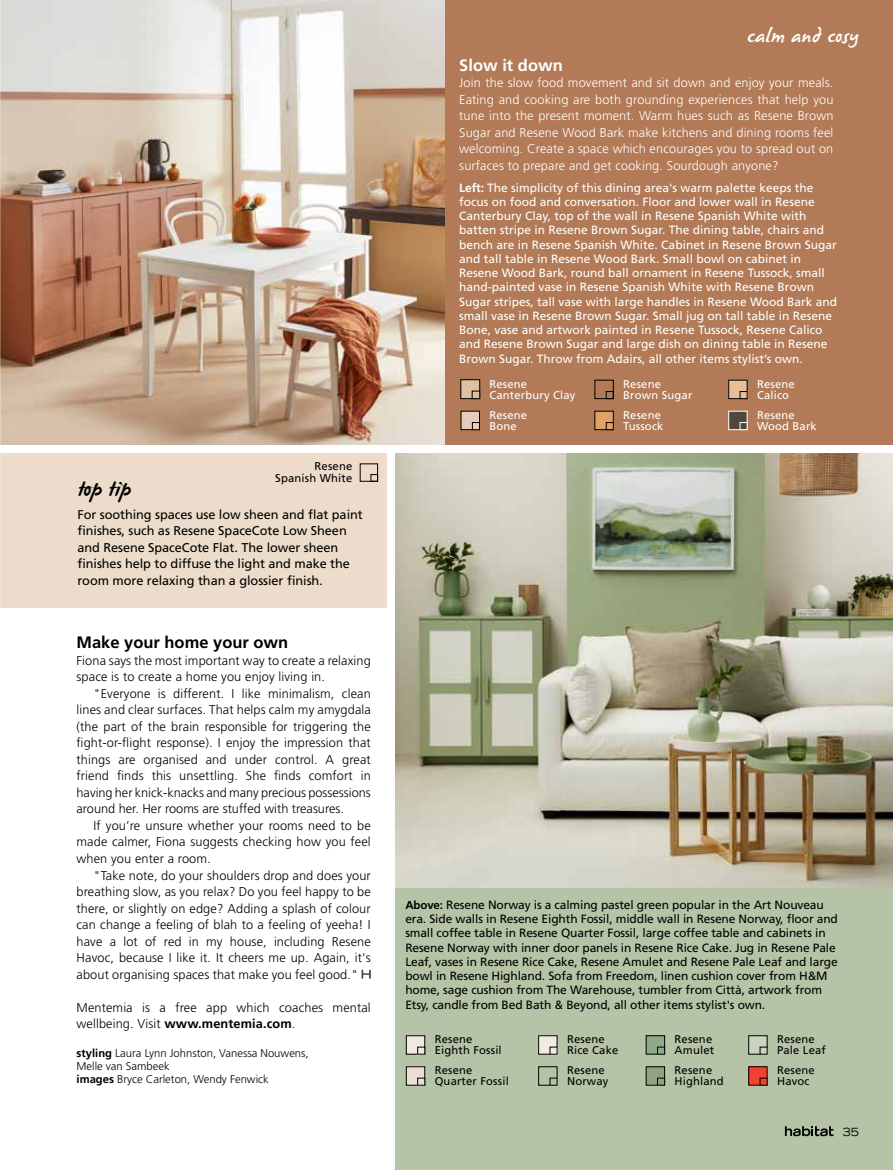
<style>
.page{position:relative;width:893px;height:1170px;background:#fff}
.page>*{position:absolute;margin:0;border:0;box-sizing:border-box;transform-origin:0 0}
.t1{font:22.5px "James Paul";letter-spacing:-.01em;color:#000}
.t2{font:19.5px "James Paul";letter-spacing:.035em;color:#fff}
.t3{font:700 16.5px "Frutiger LT Std";color:#000}
.t4{font:700 16.5px "Frutiger LT Std";color:#fff}
.t5{font:300 12.75px/16.5px "Frutiger";letter-spacing:.01em;color:#000;text-align:justify}
.t6{font:300 12.75px/16.5px "Frutiger";letter-spacing:.01em;color:#fff;text-align:justify}
.t7{font:12.75px/16.5px "Frutiger LT Std";letter-spacing:-.005em;color:#000}
.t8{font:12px/14.2px "Frutiger";color:#fff}
.t9{font:12px/14.2px "Frutiger";letter-spacing:-.01em;color:#000}
.t10{font:11.25px/11.2px "Frutiger";letter-spacing:.015em;color:#000}
.t11{font:300 11.25px/12.8px "Frutiger LT Std";color:#000}
.t12{font:11.25px/11.2px "Frutiger";letter-spacing:.015em;color:#fff}
.t13{font:expanded 11.25px "Trade Gothic LH";color:#000}
.s1{font-weight:700}
.s2{font-family:"Frutiger Bld"}
</style>
<div class="page">
<div style="left:395px;top:618px;width:498px;height:551px;background:#b5c3a7"></div>
<div style="left:0;top:453px;width:387px;height:155px;background:#eddccb"></div>
<div style="left:444px;top:0;width:449px;height:444px;background:#b27a56"></div>
<img style="left:395px;top:453px;width:498px;height:434px">
<svg style="left:362px;top:969px;width:9px;height:9px"></svg>
<img style="left:1px;top:0;width:443px;height:444px">
<div style="left:461px;top:379px;width:19px;height:19px;background:#e0c09f"></div>
<div style="left:461px;top:379px;width:19px;height:20px;border:1px solid #000"></div>
<div style="left:472px;top:391px;width:8px;height:8px;border:1px solid #000"></div>
<div style="left:461px;top:411px;width:18px;height:18px;background:#e7ccbb"></div>
<div style="left:461px;top:411px;width:19px;height:19px;border:1px solid #000"></div>
<div style="left:472px;top:422px;width:8px;height:8px;border:1px solid #000"></div>
<div style="left:595px;top:380px;width:18px;height:19px;border:1px solid #000"></div>
<div style="left:606px;top:391px;width:7px;height:8px;border:1px solid #000"></div>
<div style="left:595px;top:411px;width:18px;height:18px;background:#e2a165"></div>
<div style="left:606px;top:422px;width:7px;height:8px;border:1px solid #000"></div>
<div style="left:729px;top:380px;width:18px;height:18px;background:#e7c09b"></div>
<div style="left:728px;top:380px;width:19px;height:19px;border:1px solid #000"></div>
<div style="left:740px;top:391px;width:7px;height:8px;border:1px solid #000"></div>
<div style="left:728px;top:411px;width:19px;height:19px;background:#524641;border:1px solid #fff"></div>
<div style="left:740px;top:422px;width:7px;height:8px;background:#524641;border:1px solid #fff"></div>
<div style="left:371px;top:474px;width:7px;height:7px;border:1px solid #000"></div>
<div style="left:406px;top:1035px;width:19px;height:19px;background:#f1e8df"></div>
<div style="left:406px;top:1035px;width:19px;height:19px;border:1px solid #000"></div>
<div style="left:417px;top:1046px;width:8px;height:8px;border:1px solid #000"></div>
<div style="left:406px;top:1066px;width:19px;height:19px;background:#ebdfd4"></div>
<div style="left:406px;top:1066px;width:19px;height:19px;border:1px solid #000"></div>
<div style="left:417px;top:1077px;width:8px;height:8px;border:1px solid #000"></div>
<div style="left:539px;top:1035px;width:18px;height:19px;background:#f1ece3"></div>
<div style="left:538px;top:1035px;width:19px;height:19px;border:1px solid #000"></div>
<div style="left:538px;top:1066px;width:19px;height:19px;border:1px solid #000"></div>
<div style="left:646px;top:1035px;width:19px;height:19px;background:#8caa8b"></div>
<div style="left:646px;top:1035px;width:19px;height:19px;border:1px solid #000"></div>
<div style="left:657px;top:1046px;width:8px;height:8px;border:1px solid #000"></div>
<div style="left:646px;top:1066px;width:19px;height:19px;background:#8fa47e"></div>
<div style="left:646px;top:1066px;width:19px;height:19px;border:1px solid #000"></div>
<div style="left:657px;top:1077px;width:8px;height:8px;border:1px solid #000"></div>
<div style="left:749px;top:1035px;width:18px;height:19px;background:#ccd4bd"></div>
<div style="left:748px;top:1035px;width:19px;height:19px;border:1px solid #000"></div>
<div style="left:749px;top:1066px;width:18px;height:19px;background:#f04231"></div>
<div style="left:748px;top:1066px;width:19px;height:19px;border:1px solid #000"></div>
<svg style="left:0;top:0;width:1px;height:608px"></svg>
<svg style="left:785px;top:1126px;width:48px;height:10px"></svg>
<p class="t10" style="left:275px;top:460px;width:79px;text-align:right">Resene<br>Spanish White</p>
<h1 class="t1" style="left:77px;top:477px;width:55px">top tip</h1>
<p class="t7" style="left:77px;top:506px;width:287px">For soothing spaces use low sheen and flat paint finishes, such as Resene SpaceCote Low Sheen and Resene SpaceCote Flat. The lower sheen finishes help to diffuse the light and make the room more relaxing than a glossier finish.</p>
<p class="t3" style="left:77px;top:633px;width:213px">Make your home your own</p>
<p class="t5" style="left:77px;top:652px;width:296px">Fiona says the most important way to create a relaxing space is to create a home you enjoy living in.</p>
<p class="t5" style="left:77px;top:685px;width:296px;text-indent:17px">"Everyone is different. I like minimalism, clean lines and clear surfaces. That helps calm my amygdala (the part of the brain responsible for triggering the fight-or-flight response). I enjoy the impression that things are organised and under control. A great friend finds this unsettling. She finds comfort in having her knick-knacks and many precious possessions around her. Her rooms are stuffed with treasures.</p>
<p class="t5" style="left:77px;top:817px;width:296px;text-indent:17px">If you’re unsure whether your rooms need to be made calmer, Fiona suggests checking how you feel when you enter a room.</p>
<p class="t5" style="left:77px;top:866px;width:296px;text-indent:17px">"Take note, do your shoulders drop and does your breathing slow, as you relax? Do you feel happy to be there, or slightly on edge? Adding a splash of colour can change a feeling of blah to a feeling of yeeha! I have a lot of red in my house, including Resene Havoc, because I like it. It cheers me up. Again, it's about organising spaces that make you feel good."</p>
<p class="t5" style="left:77px;top:998px;width:296px">Mentemia is a free app which coaches mental wellbeing. Visit <span class="s1">www.mentemia.com</span>.</p>
<p class="t11" style="left:77px;top:1047px;width:234px"><span class="s1">styling</span> Laura Lynn Johnston, Vanessa Nouwens,<br>Melle van Sambeek<br><span class="s1">images</span> Bryce Carleton, Wendy Fenwick</p>
<h2 class="t2" style="left:747px;top:26px;width:113px">calm and cosy</h2>
<p class="t4" style="left:459px;top:55px;width:105px">Slow it down</p>
<p class="t6" style="left:459px;top:74px;width:376px">Join the slow food movement and sit down and enjoy your meals.<br>Eating and cooking are both grounding experiences that help you tune into the present moment. Warm hues such as Resene Brown Sugar and Resene Wood Bark make kitchens and dining rooms feel welcoming. Create a space which encourages you to spread out on surfaces to prepare and get cooking. Sourdough anyone?</p>
<p class="t8" style="left:459px;top:180px;width:379px"><span class="s1">Left:</span> The simplicity of this dining area's warm palette keeps the focus on food and conversation. Floor and lower wall in Resene Canterbury Clay, top of the wall in Resene Spanish White with batten stripe in Resene Brown Sugar. The dining table, chairs and bench are in Resene Spanish White. Cabinet in Resene Brown Sugar and tall table in Resene Wood Bark. Small bowl on cabinet in Resene Wood Bark, round ball ornament in Resene Tussock, small hand-painted vase in Resene Spanish White with Resene Brown Sugar stripes, tall vase with large handles in Resene Wood Bark and small vase in Resene Brown Sugar. Small jug on tall table in Resene Bone, vase and artwork painted in Resene Tussock, Resene Calico and Resene Brown Sugar and large dish on dining table in Resene Brown Sugar. Throw from Adairs, all other items stylist’s own.</p>
<p class="t12" style="left:489px;top:378px;width:88px">Resene<br>Canterbury Clay</p>
<p class="t12" style="left:489px;top:409px;width:39px">Resene<br>Bone</p>
<p class="t12" style="left:623px;top:378px;width:71px">Resene<br>Brown Sugar</p>
<p class="t12" style="left:623px;top:409px;width:42px">Resene<br>Tussock</p>
<p class="t12" style="left:757px;top:378px;width:39px">Resene<br>Calico</p>
<p class="t12" style="left:757px;top:409px;width:61px">Resene<br>Wood Bark</p>
<p class="t9" style="left:405px;top:897px;width:434px"><span class="s2">Above:</span> Resene Norway is a calming pastel green popular in the Art Nouveau era. Side walls in Resene Eighth Fossil, middle wall in Resene Norway, floor and small coffee table in Resene Quarter Fossil, large coffee table and cabinets in Resene Norway with inner door panels in Resene Rice Cake. Jug in Resene Pale Leaf, vases in Resene Rice Cake, Resene Amulet and Resene Pale Leaf and large bowl in Resene Highland. Sofa from Freedom, linen cushion cover from H&amp;M home, sage cushion from The Warehouse, tumbler from Città, artwork from Etsy, candle from Bed Bath &amp; Beyond, all other items stylist's own.</p>
<p class="t10" style="left:435px;top:1033px;width:69px">Resene<br>Eighth Fossil</p>
<p class="t10" style="left:435px;top:1064px;width:76px">Resene<br>Quarter Fossil</p>
<p class="t10" style="left:567px;top:1033px;width:53px">Resene<br>Rice Cake</p>
<p class="t10" style="left:567px;top:1064px;width:43px">Resene<br>Norway</p>
<p class="t10" style="left:674px;top:1033px;width:41px">Resene<br>Amulet</p>
<p class="t10" style="left:674px;top:1064px;width:51px">Resene<br>Highland</p>
<p class="t10" style="left:777px;top:1033px;width:50px">Resene<br>Pale Leaf</p>
<p class="t10" style="left:777px;top:1064px;width:39px">Resene<br>Havoc</p>
<p class="t13" style="left:843px;top:1124px;width:18px">35</p>
</div>
